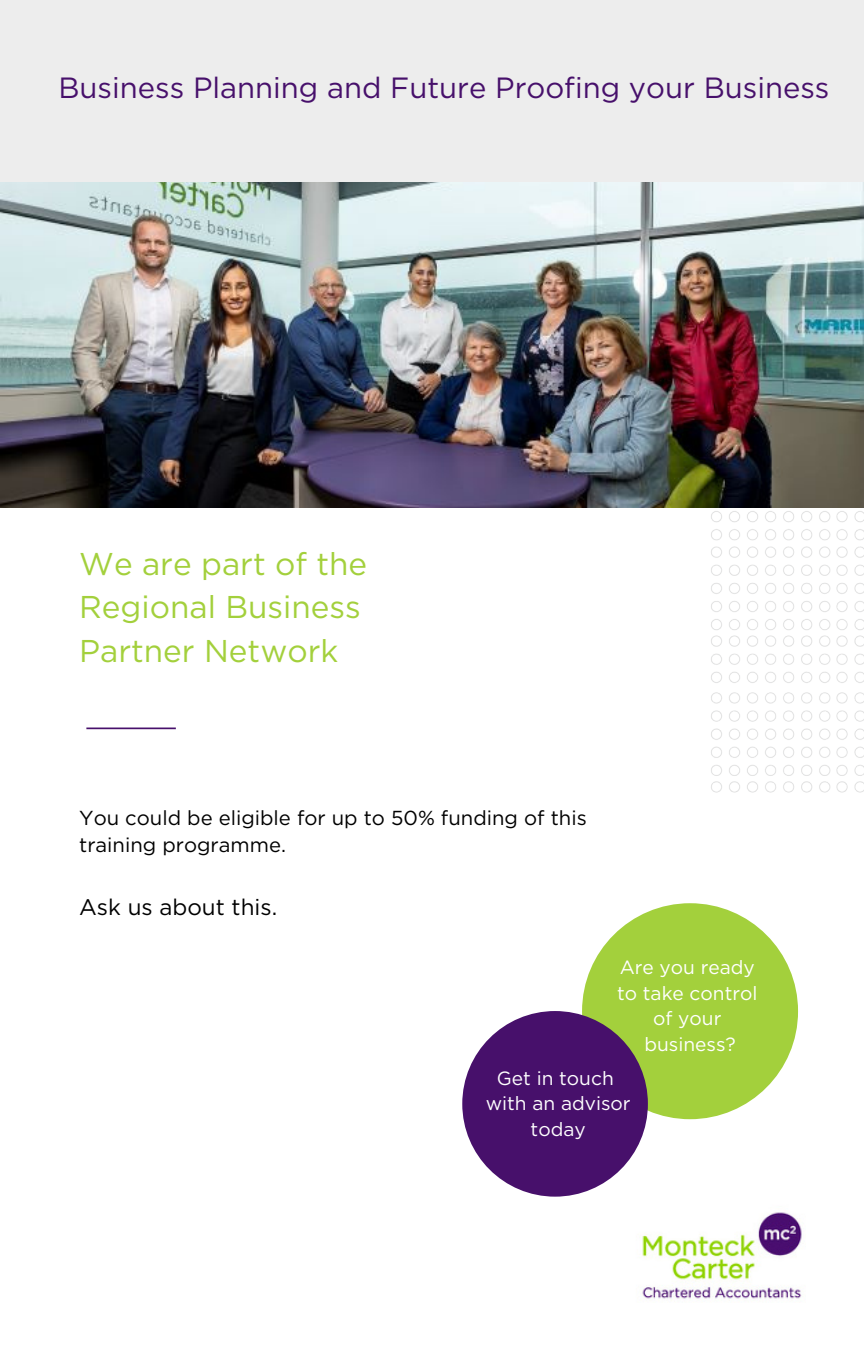
<style>
.page{position:relative;width:864px;height:1350px;background:#fff}
.page>*{position:absolute;margin:0;border:0;box-sizing:border-box;transform-origin:0 0}
.t1{font:31.5px/43.9px "Gotham";color:#a3d03c}
.t2{font:29.25px "Gotham";color:#47106b}
.t3{font:22.5px "Gotham";color:#000}
.t4{font:20.25px/27px "Gotham";color:#000}
.t5{font:19.12px/25.4px "Gotham";color:#fff;text-align:center}
</style>
<div class="page">
<img style="left:702px;top:507px;width:162px;height:286px">
<img style="left:0;top:182px;width:864px;height:325px">
<div style="left:0;top:0;width:864px;height:182px;background:#ededed"></div>
<hr style="left:86px;top:728px;width:90px;height:1px;background:#47106b">
<div style="left:582px;top:903px;width:216px;height:216px;background:#a3d03c;border-radius:50%"></div>
<img style="left:642px;top:1212px;width:160px;height:87px">
<div style="left:462px;top:1011px;width:186px;height:186px;background:#47106b;border-radius:50%"></div>
<h2 class="t2" style="left:58px;top:71px;width:773px">Business Planning and Future Proofing your Business</h2>
<h1 class="t1" style="left:79px;top:541px;width:290px">We are part of the<br>Regional Business<br>Partner Network</h1>
<p class="t4" style="left:79px;top:804px;width:509px">You could be eligible for up to 50% funding of this training programme.</p>
<p class="t3" style="left:79px;top:895px;width:200px">Ask us about this.</p>
<p class="t5" style="left:617px;top:954px;width:142px">Are you ready to take control of your business?</p>
<p class="t5" style="left:486px;top:1065px;width:146px">Get in touch with an advisor today</p>
</div>
